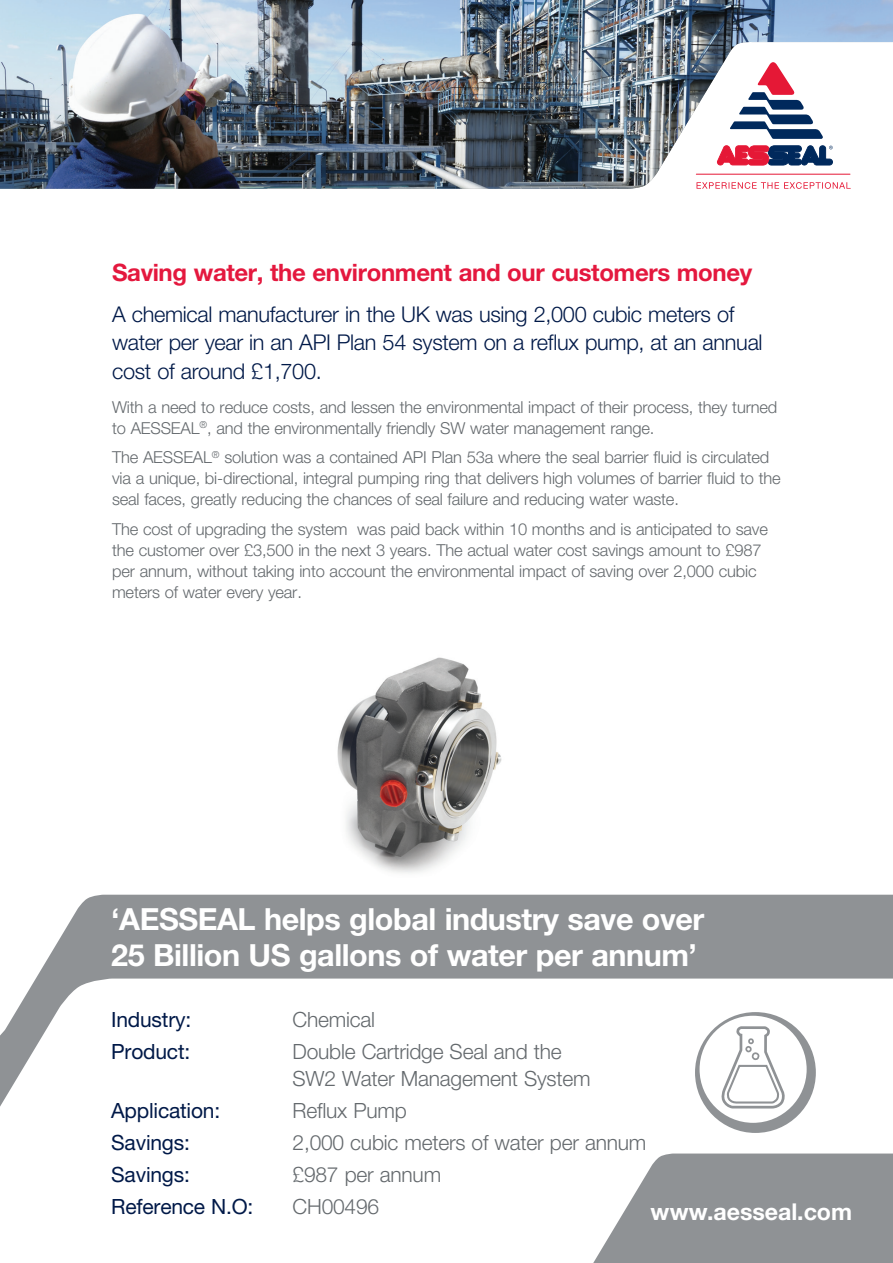
<style>
.page{position:relative;width:893px;height:1263px;background:#fff}
.page>*{position:absolute;margin:0;border:0;box-sizing:border-box;transform-origin:0 0}
.Headline_white{font:700 30.6px/36.3px "Helvetica Neue LTW1 G";letter-spacing:-.015em;color:#fff}
.Headline{font:700 24px "Helvetica Neue LTW1 G";letter-spacing:-.015em;color:#e4183e}
.t1{font:700 23.25px "Helvetica Neue LTW1 G";letter-spacing:-.005em;color:#fff}
.Subline{font:300 21.75px/28.5px "Helvetica Neue LTW1 G";letter-spacing:-.015em;color:#001948}
.Body_copy_BULLETS_11{font:300 21px/26.7px "Helvetica Neue LTW1 G";letter-spacing:-.01em;color:#64696d}
.Body_copy_BULLETS_11-2{font:21px "Helvetica Neue LTW1 G";letter-spacing:-.01em;color:#001948}
.Body_copy_11pt{font:300 16.5px/21px "Helvetica Neue LTW1 G";letter-spacing:-.01em;color:#64696d}
</style>
<div class="page">
<img style="left:0;top:0;width:893px;height:189px">
<hr style="left:696px;top:174px;width:154px;height:1px;background:#e51836">
<svg style="left:696px;top:182px;width:155px;height:7px"></svg>
<svg style="left:717px;top:62px;width:116px;height:103px"></svg>
<div style="left:36px;top:895px;width:857px;height:83px;background:#8f9295"></div>
<svg style="left:0;top:978px;width:893px;height:155px"></svg>
<svg style="left:593px;top:1153px;width:300px;height:110px"></svg>
<div style="left:695px;top:1012px;width:121px;height:121px;background:#8f9295;border-radius:50%"></div>
<div style="left:700px;top:1016px;width:107px;height:107px;background:#fff;border-radius:50%"></div>
<svg style="left:721px;top:1024px;width:63px;height:85px"></svg>
<img style="left:337px;top:657px;width:165px;height:216px">
<p class="Headline" style="left:112px;top:257px;width:642px">Saving water, the environment and our customers money</p>
<p class="Subline" style="left:112px;top:300px;width:652px">A chemical manufacturer in the UK was using 2,000 cubic meters of water per year in an API Plan 54 system on a reflux pump, at an annual cost of around £1,700.</p>
<p class="Body_copy_11pt" style="left:112px;top:396px;width:667px">With a need to reduce costs, and lessen the environmental impact of their process, they turned to AESSEAL<sup>®</sup>, and the environmentally friendly SW water management range.</p>
<p class="Body_copy_11pt" style="left:112px;top:447px;width:670px">The AESSEAL<sup>®</sup> solution was a contained API Plan 53a where the seal barrier fluid is circulated via a unique, bi-directional, integral pumping ring that delivers high volumes of barrier fluid to the seal faces, greatly reducing the chances of seal failure and reducing water waste.</p>
<p class="Body_copy_11pt" style="left:112px;top:518px;width:657px">The cost of upgrading the system was paid back within 10 months and is anticipated to save the customer over £3,500 in the next 3 years. The actual water cost savings amount to £987 per annum, without taking into account the environmental impact of saving over 2,000 cubic meters of water every year.</p>
<p class="Headline_white" style="left:111px;top:900px;width:595px">‘AESSEAL helps global industry save over<br>25 Billion US gallons of water per annum’</p>
<p class="Body_copy_BULLETS_11-2" style="left:111px;top:1006px;width:81px">Industry:</p>
<p class="Body_copy_BULLETS_11" style="left:293px;top:1006px;width:84px">Chemical</p>
<p class="Body_copy_BULLETS_11-2" style="left:111px;top:1038px;width:81px">Product:</p>
<p class="Body_copy_BULLETS_11" style="left:293px;top:1038px;width:300px">Double Cartridge Seal and the<br>SW2 Water Management System</p>
<p class="Body_copy_BULLETS_11-2" style="left:111px;top:1097px;width:110px">Application:</p>
<p class="Body_copy_BULLETS_11" style="left:293px;top:1097px;width:116px">Reflux Pump</p>
<p class="Body_copy_BULLETS_11-2" style="left:111px;top:1129px;width:80px">Savings:</p>
<p class="Body_copy_BULLETS_11" style="left:293px;top:1129px;width:355px">2,000 cubic meters of water per annum</p>
<p class="Body_copy_BULLETS_11-2" style="left:111px;top:1161px;width:80px">Savings:</p>
<p class="Body_copy_BULLETS_11" style="left:293px;top:1161px;width:150px">£987 per annum</p>
<p class="Body_copy_BULLETS_11-2" style="left:111px;top:1194px;width:144px">Reference N.O:</p>
<p class="Body_copy_BULLETS_11" style="left:293px;top:1193px;width:88px">CH00496</p>
<p class="t1" style="left:651px;top:1198px;width:203px">www.aesseal.com</p>
</div>
